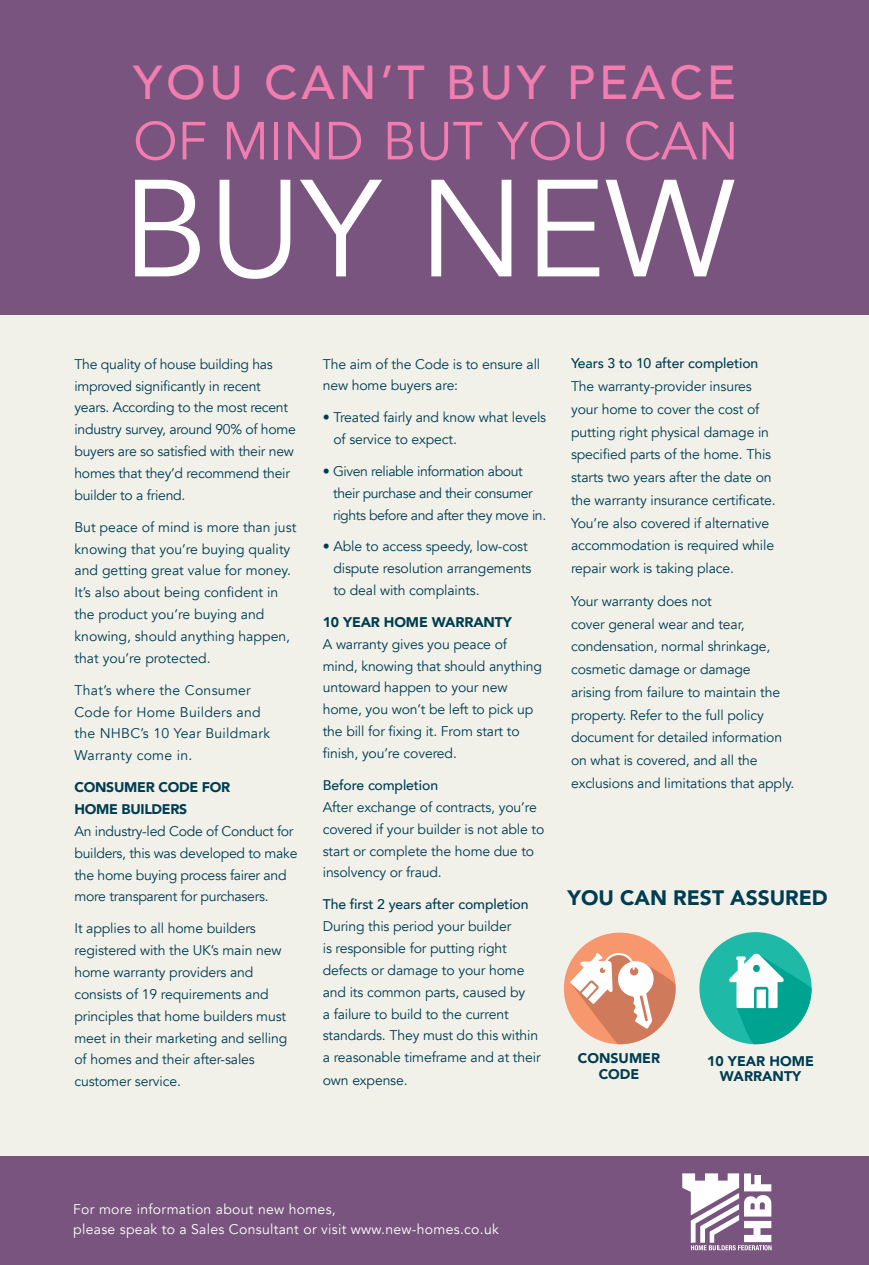
<style>
.page{position:relative;width:869px;height:1265px;background:#fff}
.page>*{position:absolute;margin:0;border:0;box-sizing:border-box;transform-origin:0 0}
.t1{font:136.5px "Avenir";color:#fff}
.t2{font:53.02px "Avenir";color:#f17db1}
.t3{font:500 47.6px "Avenir";letter-spacing:.08em;color:#f17db1}
.t4{font:900 20.82px "Avenir";color:#003d52}
.t5{font:14px/21.9px "Avenir";letter-spacing:-.01em;color:#003d52}
.t6{font:14px/21.9px "Avenir";letter-spacing:-.03em;color:#003d52}
.t7{font:14px/20.1px "Avenir";letter-spacing:.02em;color:#fff}
.t8{font:14px/21.9px "Avenir";letter-spacing:.02em;color:#003d52}
.t9{font:900 14px/15.8px "Avenir";letter-spacing:-.01em;color:#003d52;text-align:center}
.t10{font:500 14px "Avenir";letter-spacing:-.01em;color:#003d52}
</style>
<div class="page">
<div style="left:0;top:0;width:868px;height:1265px;background:#79547e"></div>
<div style="left:0;top:315px;width:868px;height:841px;background:#f1f1e9"></div>
<div style="left:563px;top:933px;width:112px;height:111px;background:#f7976e;border-radius:50%"></div>
<svg style="left:570px;top:953px;width:105px;height:91px"></svg>
<div style="left:699px;top:932px;width:112px;height:112px;background:#1ebaa7;border-radius:50%"></div>
<svg style="left:728px;top:953px;width:83px;height:91px"></svg>
<svg style="left:682px;top:1173px;width:89px;height:77px"></svg>
<h3 class="t3" style="left:133px;top:42px;width:603px">YOU CAN’T BUY PEACE</h3>
<h2 class="t2" style="left:133px;top:110px;width:606px">OF MIND BUT YOU CAN</h2>
<h1 class="t1" style="left:122px;top:148px;width:613px">BUY NEW</h1>
<p class="t5" style="left:74px;top:353px;width:223px">The quality of house building has improved significantly in recent years. According to the most recent industry survey, around 90% of home buyers are so satisfied with their new homes that they’d recommend their builder to a friend.</p>
<p class="t5" style="left:74px;top:516px;width:223px">But peace of mind is more than just knowing that you’re buying quality and getting great value for money.<br>It’s also about being confident in the product you’re buying and knowing, should anything happen, that you’re protected.</p>
<p class="t8" style="left:74px;top:679px;width:197px">That’s where the Consumer<br>Code for Home Builders and the NHBC’s 10 Year Buildmark<br>Warranty come in.</p>
<p class="t9" style="left:74px;top:776px;width:157px;line-height:21.9px;text-align:left">CONSUMER CODE FOR<br>HOME BUILDERS</p>
<p class="t5" style="left:74px;top:820px;width:224px">An industry-led Code of Conduct for builders, this was developed to make the home buying process fairer and more transparent for purchasers.</p>
<p class="t5" style="left:74px;top:918px;width:214px">It applies to all home builders registered with the UK’s main new home warranty providers and consists of 19 requirements and principles that home builders must meet in their marketing and selling of homes and their after-sales customer service.</p>
<p class="t5" style="left:322px;top:353px;width:219px">The aim of the Code is to ensure all new home buyers are:</p>
<p class="t5" style="left:333px;top:407px;width:214px;text-indent:-11px">• Treated fairly and know what levels of service to expect.</p>
<p class="t6" style="left:333px;top:460px;width:214px;text-indent:-10px">• Given reliable information about their purchase and their consumer rights before and after they move in.</p>
<p class="t5" style="left:333px;top:536px;width:199px;text-indent:-11px">• Able to access speedy, low-cost dispute resolution arrangements to deal with complaints.</p>
<p class="t9" style="left:322px;top:614px;width:190px">10 YEAR HOME WARRANTY</p>
<p class="t5" style="left:322px;top:633px;width:221px">A warranty gives you peace of mind, knowing that should anything untoward happen to your new home, you won’t be left to pick up the bill for fixing it. From start to finish, you’re covered.</p>
<p class="t10" style="left:322px;top:773px;width:117px">Before completion</p>
<p class="t5" style="left:322px;top:796px;width:223px">After exchange of contracts, you’re covered if your builder is not able to start or complete the home due to insolvency or fraud.</p>
<p class="t10" style="left:322px;top:892px;width:207px">The first 2 years after completion</p>
<p class="t5" style="left:322px;top:915px;width:219px">During this period your builder<br>is responsible for putting right defects or damage to your home and its common parts, caused by<br>a failure to build to the current standards. They must do this within a reasonable timeframe and at their own expense.</p>
<p class="t10" style="left:570px;top:351px;width:189px">Years 3 to 10 after completion</p>
<p class="t5" style="left:570px;top:375px;width:206px;line-height:22.8px">The warranty-provider insures your home to cover the cost of putting right physical damage in specified parts of the home. This starts two years after the date on the warranty insurance certificate.<br>You’re also covered if alternative accommodation is required while repair work is taking place.</p>
<p class="t5" style="left:570px;top:590px;width:225px;line-height:22.8px">Your warranty does not<br>cover general wear and tear, condensation, normal shrinkage, cosmetic damage or damage<br>arising from failure to maintain the property. Refer to the full policy document for detailed information on what is covered, and all the exclusions and limitations that apply.</p>
<h3 class="t4" style="left:567px;top:880px;width:262px">YOU CAN REST ASSURED</h3>
<p class="t9" style="left:577px;top:1050px;width:84px">CONSUMER<br>CODE</p>
<p class="t9" style="left:707px;top:1053px;width:108px">10 YEAR HOME<br>WARRANTY</p>
<p class="t7" style="left:73px;top:1199px;width:427px">For more information about new homes,<br>please speak to a Sales Consultant or visit www.new-homes.co.uk</p>
</div>
